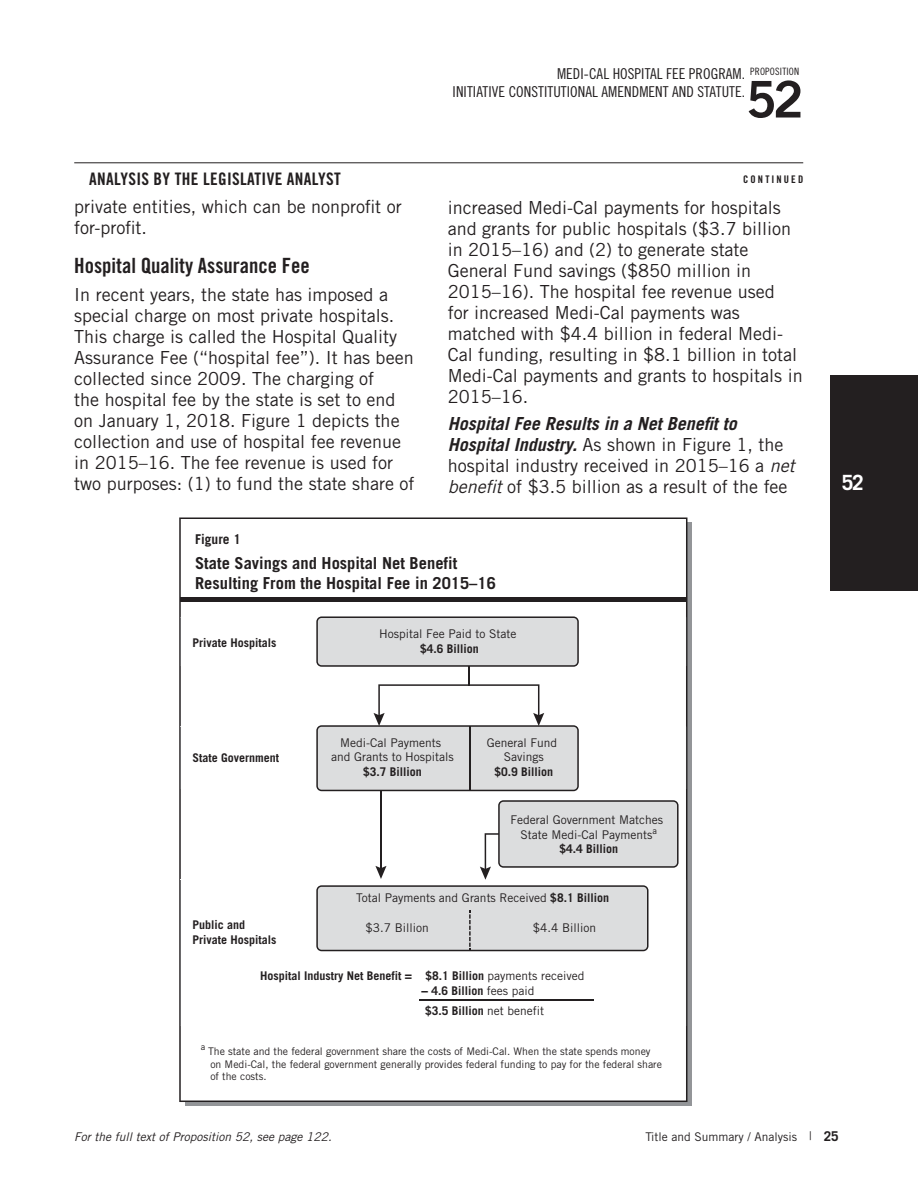
<style>
.page{position:relative;width:918px;height:1188px;background:#fff}
.page>*{position:absolute;margin:0;border:0;box-sizing:border-box;transform-origin:0 0}
.t1{font:50.7px "Trade Gothic Bold Two";color:#231f20}
.t2{font:21px "Trade Gothic Bold Cond Twenty";color:#231f20}
.t3{font:700 21px "Trade Gothic";color:#fff}
.t4{font:18px/21px "Trade Gothic";color:#231f20}
.t5{font:17.25px "Trade Gothic Bold Cond Twenty";letter-spacing:.02em;color:#231f20}
.t6{font:700 16.5px/19.8px "Trade Gothic";color:#231f20}
.t7{font:15px/18.3px "Trade Gothic Cond Eighteen";letter-spacing:.005em;color:#231f20;text-align:right}
.t8{font:700 13.5px "Trade Gothic";color:#231f20}
.t9{font:12px/14.4px "Trade Gothic";color:#231f20;text-align:center}
.t10{font:700 12px/14.4px "Trade Gothic";color:#231f20}
.t11{font:italic 12px "Trade Gothic";color:#231f20}
.t12{font:10.5px/12.6px "Trade Gothic";color:#231f20}
.t13{font:10.5px "Trade Gothic Bold Cond Twenty";letter-spacing:.2em;color:#231f20}
.t14{font:10.2px "Trade Gothic Cond Eighteen";letter-spacing:.02em;color:#231f20}
.s1{font-weight:700;font-style:italic}
.s2{font-style:italic}
.s3{font-weight:700}
.s4{font-weight:400}
.s5{font-weight:700;font-size:13.5px}
</style>
<div class="page">
<div style="left:830px;top:375px;width:88px;height:216px;background:#231f20"></div>
<hr style="left:74px;top:162px;width:729px;height:1px;background:#231f20">
<svg style="left:179px;top:518px;width:508px;height:584px"></svg>
<hr style="left:180px;top:597px;width:507px;height:4px;background:#231f20">
<div style="left:181px;top:617px;width:505px;height:49px;background:#fff"></div>
<hr style="left:686px;top:617px;width:1px;height:49px;background:#3a393b">
<hr style="left:180px;top:617px;width:1px;height:49px;background:#3a393b">
<div style="left:181px;top:727px;width:505px;height:62px;background:#fff"></div>
<hr style="left:686px;top:727px;width:1px;height:62px;background:#3a393b">
<hr style="left:180px;top:727px;width:1px;height:62px;background:#3a393b">
<div style="left:181px;top:880px;width:505px;height:146px;background:#fff"></div>
<hr style="left:686px;top:880px;width:1px;height:146px;background:#3a393b">
<hr style="left:180px;top:880px;width:1px;height:146px;background:#3a393b">
<svg style="left:316px;top:616px;width:263px;height:175px"></svg>
<hr style="left:380px;top:790px;width:2px;height:80px;background:#231f20">
<svg style="left:316px;top:800px;width:363px;height:151px"></svg>
<hr style="left:419px;top:1000px;width:175px;height:1px;background:#231f20">
<p class="t7" style="left:453px;top:66px;width:294px">MEDI-CAL HOSPITAL FEE PROGRAM.<br>INITIATIVE CONSTITUTIONAL AMENDMENT AND STATUTE.</p>
<p class="t14" style="left:750px;top:68px;width:51px">PROPOSITION</p>
<h1 class="t1" style="left:746px;top:81px;width:60px">52</h1>
<p class="t5" style="left:89px;top:172px;width:253px">ANALYSIS BY THE LEGISLATIVE ANALYST</p>
<p class="t13" style="left:743px;top:175px;width:61px">CONTINUED</p>
<p class="t4" style="left:74px;top:198px;width:329px">private entities, which can be nonprofit or for-profit.</p>
<p class="t2" style="left:74px;top:258px;width:237px">Hospital Quality Assurance Fee</p>
<p class="t4" style="left:74px;top:286px;width:342px">In recent years, the state has imposed a special charge on most private hospitals.<br>This charge is called the Hospital Quality Assurance Fee (“hospital fee”). It has been collected since 2009. The charging of<br>the hospital fee by the state is set to end on January 1, 2018. Figure 1 depicts the collection and use of hospital fee revenue in 2015–16. The fee revenue is used for two purposes: (1) to fund the state share of</p>
<p class="t4" style="left:448px;top:198px;width:356px">increased Medi-Cal payments for hospitals and grants for public hospitals ($3.7 billion in 2015–16) and (2) to generate state General Fund savings ($850 million in 2015–16). The hospital fee revenue used<br>for increased Medi-Cal payments was matched with $4.4 billion in federal Medi-Cal funding, resulting in $8.1 billion in total Medi-Cal payments and grants to hospitals in 2015–16.</p>
<p class="t4" style="left:448px;top:414px;width:348px"><span class="s1">Hospital Fee Results in a Net Benefit to Hospital Industry.</span> As shown in Figure 1, the hospital industry received in 2015–16 a <span class="s2">net benefit</span> of $3.5 billion as a result of the fee</p>
<p class="t8" style="left:195px;top:534px;width:47px">Figure 1</p>
<p class="t6" style="left:195px;top:555px;width:302px">State Savings and Hospital Net Benefit<br>Resulting From the Hospital Fee in 2015–16</p>
<p class="t10" style="left:193px;top:637px;width:85px">Private Hospitals</p>
<p class="t10" style="left:193px;top:752px;width:88px">State Government</p>
<p class="t9" style="left:379px;top:628px;width:139px">Hospital Fee Paid to State</p>
<p class="t10" style="left:420px;top:642px;width:60px">$4.6 Billion</p>
<p class="t9" style="left:331px;top:737px;width:124px">Medi-Cal Payments and Grants to Hospitals</p>
<p class="t10" style="left:363px;top:765px;width:60px">$3.7 Billion</p>
<p class="t9" style="left:487px;top:737px;width:72px">General Fund<br>Savings</p>
<p class="t10" style="left:494px;top:765px;width:60px">$0.9 Billion</p>
<p class="t9" style="left:511px;top:814px;width:154px">Federal Government Matches<br>State Medi-Cal Payments<sup>a </sup><span class="s3">$4.4 Billion</span></p>
<p class="t9" style="left:356px;top:891px;width:254px">Total Payments and Grants Received <span class="s3">$8.1 Billion</span></p>
<p class="t10" style="left:193px;top:919px;width:85px">Public and<br>Private Hospitals</p>
<p class="t9" style="left:366px;top:921px;width:65px">$3.7 Billion</p>
<p class="t9" style="left:533px;top:921px;width:65px">$4.4 Billion</p>
<p class="t10" style="left:421px;top:969px;width:165px;line-height:15px;text-indent:-161px">Hospital Industry Net Benefit = $8.1 Billion <span class="s4">payments received </span>− 4.6 Billion <span class="s4">fees paid</span></p>
<p class="t10" style="left:425px;top:1004px;width:121px">$3.5 Billion <span class="s4">net benefit</span></p>
<p class="t12" style="left:210px;top:1046px;width:453px;text-indent:-10px"><sup>a</sup> The state and the federal government share the costs of Medi-Cal. When the state spends money on Medi-Cal, the federal government generally provides federal funding to pay for the federal share of the costs.</p>
<p class="t3" style="left:842px;top:475px;width:24px">52</p>
<p class="t11" style="left:74px;top:1133px;width:259px">For the full text of Proposition 52, see page 122.</p>
<p class="t9" style="left:646px;top:1131px;width:195px">Title and Summary / Analysis | <span class="s5">25</span></p>
</div>
